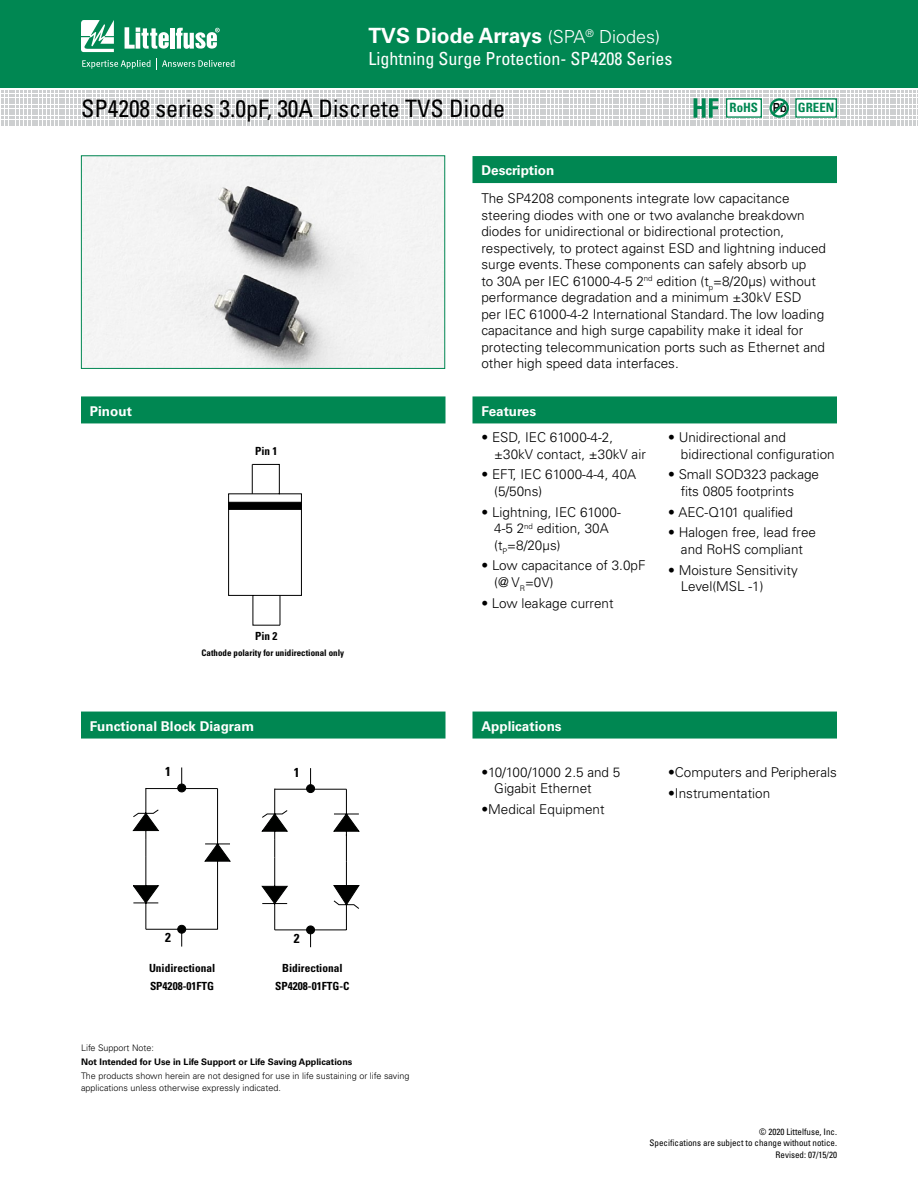
<style>
.page{position:relative;width:918px;height:1188px;background:#fff}
.page>*{position:absolute;margin:0;border:0;box-sizing:border-box;transform-origin:0 0}
.t1{font:condensed 24px "Univers LT Std";color:#000}
.t2{font:700 21px "Univers LT Std";color:#fff}
.t3{font:condensed 18px "Univers LT Std";color:#fff}
.t4{font:300 13.5px/16.5px "Univers LT Std";color:#000}
.t5{font:700 13.5px "Univers LT Std";color:#fff}
.t6{font:700 condensed 13.05px "Univers LT Std";color:#000}
.t7{font:700 condensed 12.9px "Univers LT Std";color:#008752}
.t8{font:700 condensed 11.25px "Univers LT Std";color:#000}
.t9{font:300 9px/12px "Univers LT Std";color:#000}
.t10{font:condensed 9px/10.8px "Univers LT Std";color:#000;text-align:right}
.t11{font:700 9px "Univers LT Std";color:#000}
.t12{font:700 condensed 9px "Univers LT Std";color:#000}
.s1{font-weight:300;font-size:18px}
.s2{font-stretch:expanded;font-size:12.6px;color:#000}
</style>
<div class="page">
<div style="left:0;top:0;width:918px;height:88px;background:#008752"></div>
<svg style="left:81px;top:20px;width:33px;height:32px"></svg>
<hr style="left:170px;top:28px;width:4px;height:21px;background:#fff">
<svg style="left:176px;top:28px;width:44px;height:21px"></svg>
<svg style="left:125px;top:27px;width:44px;height:22px"></svg>
<svg style="left:82px;top:58px;width:153px;height:11px"></svg>
<div style="left:472px;top:156px;width:365px;height:27px;background:#008752"></div>
<div style="left:472px;top:712px;width:365px;height:27px;background:#008752"></div>
<div style="left:472px;top:396px;width:365px;height:27px;background:#008752"></div>
<div style="left:81px;top:396px;width:365px;height:27px;background:#008752"></div>
<svg style="left:228px;top:464px;width:74px;height:161px"></svg>
<hr style="left:252px;top:464px;width:1px;height:30px;background:#000">
<hr style="left:280px;top:595px;width:1px;height:30px;background:#000">
<div style="left:229px;top:502px;width:73px;height:7px;background:#000;border:1px solid #000"></div>
<img style="left:83px;top:157px;width:360px;height:210px">
<div style="left:81px;top:155px;width:364px;height:214px;border:1px solid #008752"></div>
<div style="left:81px;top:712px;width:365px;height:27px;background:#008752"></div>
<svg style="left:133px;top:767px;width:97px;height:180px"></svg>
<svg style="left:262px;top:768px;width:97px;height:179px"></svg>
<svg style="left:1px;top:91px;width:917px;height:35px"></svg>
<h2 class="t2" style="left:369px;top:23px;width:293px">TVS Diode Arrays <span class="s1">(SPA</span><sup>®</sup> <span class="s1">Diodes)</span></h2>
<h3 class="t3" style="left:369px;top:47px;width:305px">Lightning Surge Protection- SP4208 Series</h3>
<h1 class="t1" style="left:81px;top:93px;width:426px">SP4208 series 3.0pF, 30A Discrete TVS Diode</h1>
<p class="t7" style="left:730px;top:100px;width:106px">RoHS <span class="s2">Pb</span> GREEN</p>
<p class="t5" style="left:90px;top:403px;width:43px">Pinout</p>
<p class="t8" style="left:255px;top:445px;width:24px">Pin 1</p>
<p class="t8" style="left:255px;top:629px;width:24px">Pin 2</p>
<p class="t12" style="left:202px;top:647px;width:144px">Cathode polarity for unidirectional only</p>
<p class="t5" style="left:90px;top:718px;width:166px">Functional Block Diagram</p>
<p class="t6" style="left:165px;top:763px;width:7px">1</p>
<p class="t6" style="left:294px;top:764px;width:7px">1</p>
<p class="t6" style="left:165px;top:929px;width:7px">2</p>
<p class="t6" style="left:294px;top:930px;width:7px">2</p>
<p class="t8" style="left:149px;top:962px;width:68px">Unidirectional</p>
<p class="t8" style="left:282px;top:962px;width:62px">Bidirectional</p>
<p class="t8" style="left:150px;top:979px;width:66px">SP4208-01FTG</p>
<p class="t8" style="left:275px;top:979px;width:76px">SP4208-01FTG-C</p>
<p class="t9" style="left:81px;top:1041px;width:75px">Life Support Note:</p>
<p class="t11" style="left:81px;top:1056px;width:273px">Not Intended for Use in Life Support or Life Saving Applications</p>
<p class="t9" style="left:81px;top:1070px;width:330px">The products shown herein are not designed for use in life sustaining or life saving applications unless otherwise expressly indicated.</p>
<p class="t5" style="left:481px;top:163px;width:74px">Description</p>
<p class="t4" style="left:481px;top:190px;width:346px">The SP4208 components integrate low capacitance steering diodes with one or two avalanche breakdown diodes for unidirectional or bidirectional protection, respectively, to protect against ESD and lightning induced surge events. These components can safely absorb up<br>to 30A per IEC 61000-4-5 2<sup>nd</sup> edition (t<sub>p</sub>=8/20μs) without performance degradation and a minimum ±30kV ESD<br>per IEC 61000-4-2 International Standard. The low loading capacitance and high surge capability make it ideal for protecting telecommunication ports such as Ethernet and other high speed data interfaces.</p>
<p class="t5" style="left:481px;top:403px;width:56px">Features</p>
<p class="t4" style="left:494px;top:429px;width:153px;text-indent:-13px">• ESD, IEC 61000-4-2, ±30kV contact, ±30kV air</p>
<p class="t4" style="left:494px;top:466px;width:144px;text-indent:-13px">• EFT, IEC 61000-4-4, 40A (5/50ns)</p>
<p class="t4" style="left:494px;top:503px;width:128px;text-indent:-13px">• Lightning, IEC 61000-<br>4-5 2<sup>nd</sup> edition, 30A (t<sub>P</sub>=8/20μs)</p>
<p class="t4" style="left:494px;top:557px;width:153px;text-indent:-13px">• Low capacitance of 3.0pF (@ V<sub>R</sub>=0V)</p>
<p class="t4" style="left:481px;top:595px;width:134px">• Low leakage current</p>
<p class="t4" style="left:681px;top:429px;width:155px;text-indent:-13px">• Unidirectional and bidirectional configuration</p>
<p class="t4" style="left:681px;top:466px;width:140px;text-indent:-13px">• Small SOD323 package fits 0805 footprints</p>
<p class="t4" style="left:668px;top:503px;width:126px">• AEC-Q101 qualified</p>
<p class="t4" style="left:668px;top:524px;width:149px;text-align:center">• Halogen free, lead free and RoHS compliant</p>
<p class="t4" style="left:681px;top:561px;width:118px;text-indent:-13px">• Moisture Sensitivity<br>Level(MSL -1)</p>
<p class="t5" style="left:481px;top:718px;width:82px">Applications</p>
<p class="t4" style="left:494px;top:764px;width:128px;text-indent:-13px">•10/100/1000 2.5 and 5<br>Gigabit Ethernet</p>
<p class="t4" style="left:481px;top:801px;width:125px">•Medical Equipment</p>
<p class="t4" style="left:668px;top:764px;width:170px">•Computers and Peripherals</p>
<p class="t4" style="left:668px;top:784px;width:103px">•Instrumentation</p>
<p class="t10" style="left:650px;top:1126px;width:189px">© 2020 Littelfuse, Inc.<br>Specifications are subject to change without notice.</p>
<p class="t10" style="left:776px;top:1149px;width:63px">Revised: 07/15/20</p>
</div>
